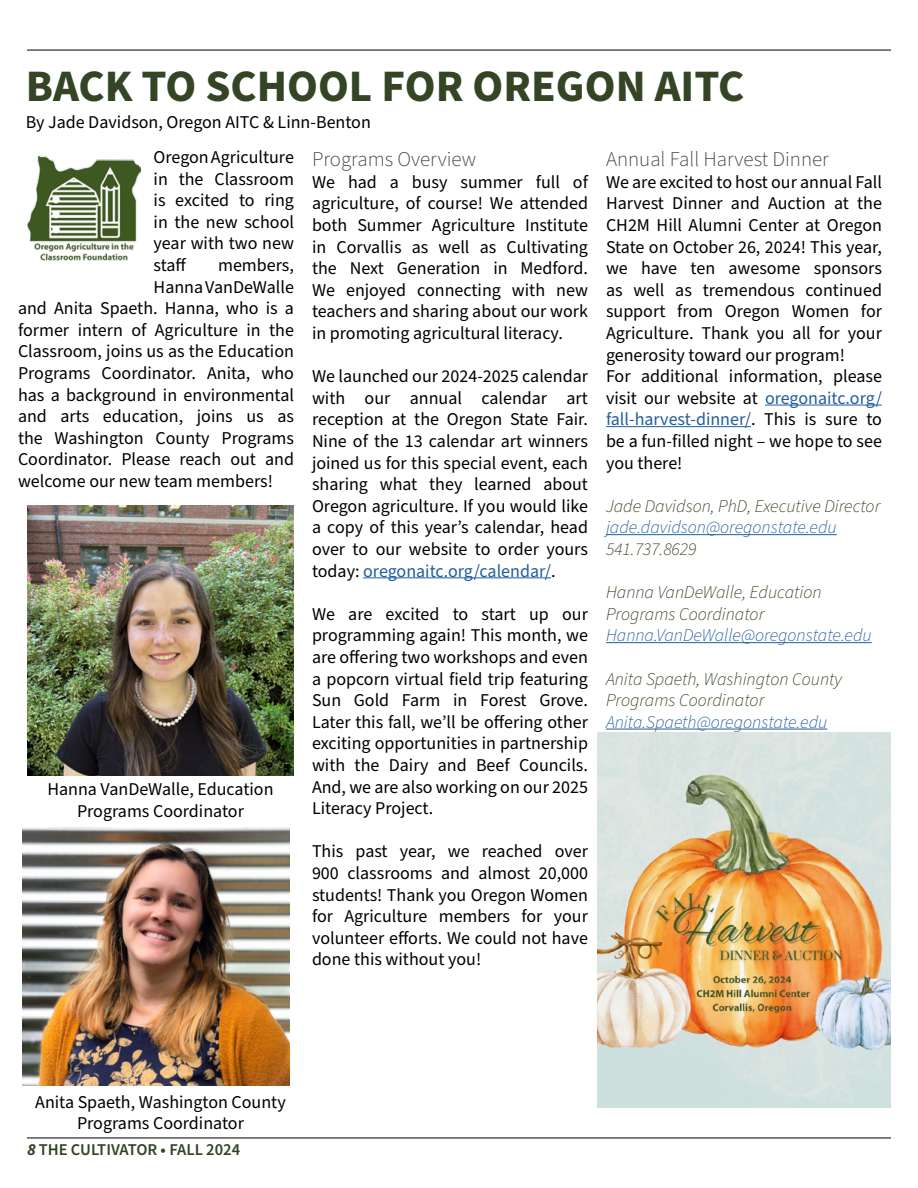
<style>
.page{position:relative;width:918px;height:1188px;background:#fff}
.page>*{position:absolute;margin:0;border:0;box-sizing:border-box;transform-origin:0 0}
.t1{font:700 45px "Source Sans Pro";color:#334525}
.t2{font:300 21px "Source Sans Pro";color:#454545}
.t3{font:18px/21.6px "Source Sans Pro";color:#000;text-align:justify}
.t4{font:italic 300 18px/21.6px "Source Sans Pro";color:#334525}
.t5{font:italic 300 18px "Source Sans Pro";color:#215e9e}
.t6{font:600 16.5px "Source Sans Pro";color:#334525}
.s1{color:#215e9e}
.s2{font-weight:700;font-style:italic}
</style>
<div class="page">
<hr style="left:27px;top:1138px;width:864px;height:1px;background:#000">
<hr style="left:27px;top:50px;width:864px;height:1px;background:#000">
<hr style="left:363px;top:577px;width:188px;height:1px;background:#215e9e">
<hr style="left:765px;top:405px;width:117px;height:1px;background:#215e9e">
<hr style="left:606px;top:426px;width:145px;height:1px;background:#215e9e">
<hr style="left:606px;top:534px;width:231px;height:1px;background:#215e9e">
<hr style="left:606px;top:642px;width:266px;height:1px;background:#215e9e">
<hr style="left:606px;top:729px;width:221px;height:1px;background:#215e9e">
<img style="left:27px;top:156px;width:113px;height:105px">
<img style="left:27px;top:506px;width:267px;height:270px">
<img style="left:22px;top:828px;width:267px;height:258px">
<img style="left:597px;top:732px;width:294px;height:376px">
<h1 class="t1" style="left:26px;top:55px;width:720px">BACK TO SCHOOL FOR OREGON AITC</h1>
<p class="t3" style="left:26px;top:111px;width:347px">By Jade Davidson, Oregon AITC &amp; Linn-Benton</p>
<p class="t3" style="left:154px;top:147px;width:142px">Oregon Agriculture in the Classroom is excited to ring in the new school year with two new staff</p>
<p class="t3" style="left:218px;top:255px;width:77px">members,</p>
<p class="t3" style="left:154px;top:276px;width:142px">Hanna VanDeWalle</p>
<p class="t3" style="left:18px;top:298px;width:278px">and Anita Spaeth. Hanna, who is a</p>
<p class="t3" style="left:18px;top:320px;width:277px">former intern of Agriculture in the</p>
<p class="t3" style="left:18px;top:341px;width:277px">Classroom, joins us as the Education</p>
<p class="t3" style="left:18px;top:363px;width:277px">Programs Coordinator. Anita, who</p>
<p class="t3" style="left:18px;top:384px;width:278px">has a background in environmental</p>
<p class="t3" style="left:18px;top:406px;width:278px">and arts education, joins us as</p>
<p class="t3" style="left:18px;top:428px;width:277px">the Washington County Programs</p>
<p class="t3" style="left:18px;top:449px;width:278px">Coordinator. Please reach out and</p>
<p class="t3" style="left:18px;top:471px;width:256px">welcome our new team members!</p>
<p class="t3" style="left:47px;top:779px;width:228px;text-align:center">Hanna VanDeWalle, Education<br>Programs Coordinator</p>
<p class="t2" style="left:312px;top:145px;width:166px">Programs Overview</p>
<p class="t3" style="left:312px;top:172px;width:278px">We had a busy summer full of agriculture, of course! We attended both Summer Agriculture Institute in Corvallis as well as Cultivating the Next Generation in Medford.<br>We enjoyed connecting with new teachers and sharing about our work in promoting agricultural literacy.</p>
<p class="t3" style="left:312px;top:366px;width:278px">We launched our 2024-2025 calendar with our annual calendar art reception at the Oregon State Fair.<br>Nine of the 13 calendar art winners joined us for this special event, each sharing what they learned about Oregon agriculture. If you would like a copy of this year’s calendar, head over to our website to order yours today: <span class="s1">oregonaitc.org/calendar/</span>.</p>
<p class="t3" style="left:312px;top:604px;width:278px">We are excited to start up our programming again! This month, we are offering two workshops and even a popcorn virtual field trip featuring Sun Gold Farm in Forest Grove.<br>Later this fall, we’ll be offering other exciting opportunities in partnership with the Dairy and Beef Councils.<br>And, we are also working on our 2025<br>Literacy Project.</p>
<p class="t3" style="left:312px;top:841px;width:278px">This past year, we reached over 900 classrooms and almost 20,000 students! Thank you Oregon Women for Agriculture members for your volunteer efforts. We could not have done this without you!</p>
<p class="t2" style="left:606px;top:145px;width:224px">Annual Fall Harvest Dinner</p>
<p class="t3" style="left:606px;top:172px;width:278px;text-align:left">We are excited to host our annual Fall<br>Harvest Dinner and Auction at the<br>CH2M Hill Alumni Center at Oregon<br>State on October 26, 2024! This year, we have ten awesome sponsors as well as tremendous continued support from Oregon Women for<br>Agriculture. Thank you all for your generosity toward our program!<br>For additional information, please visit our website at <span class="s1">oregonaitc.org/ fall-harvest-dinner/</span>. This is sure to be a fun-filled night – we hope to see you there!</p>
<p class="t4" style="left:606px;top:496px;width:276px">Jade Davidson, PhD, Executive Director</p>
<p class="t5" style="left:606px;top:515px;width:232px">jade.davidson@oregonstate.edu</p>
<p class="t4" style="left:606px;top:539px;width:92px">541.737.8629</p>
<p class="t4" style="left:606px;top:582px;width:217px">Hanna VanDeWalle, Education<br>Programs Coordinator</p>
<p class="t5" style="left:606px;top:623px;width:267px">Hanna.VanDeWalle@oregonstate.edu</p>
<p class="t4" style="left:606px;top:668px;width:238px">Anita Spaeth, Washington County<br>Programs Coordinator</p>
<p class="t5" style="left:606px;top:710px;width:223px">Anita.Spaeth@oregonstate.edu</p>
<p class="t3" style="left:35px;top:1091px;width:252px;text-align:center">Anita Spaeth, Washington County<br>Programs Coordinator</p>
<p class="t6" style="left:27px;top:1139px;width:215px"><span class="s2">8</span> THE CULTIVATOR • FALL 2024</p>
</div>
